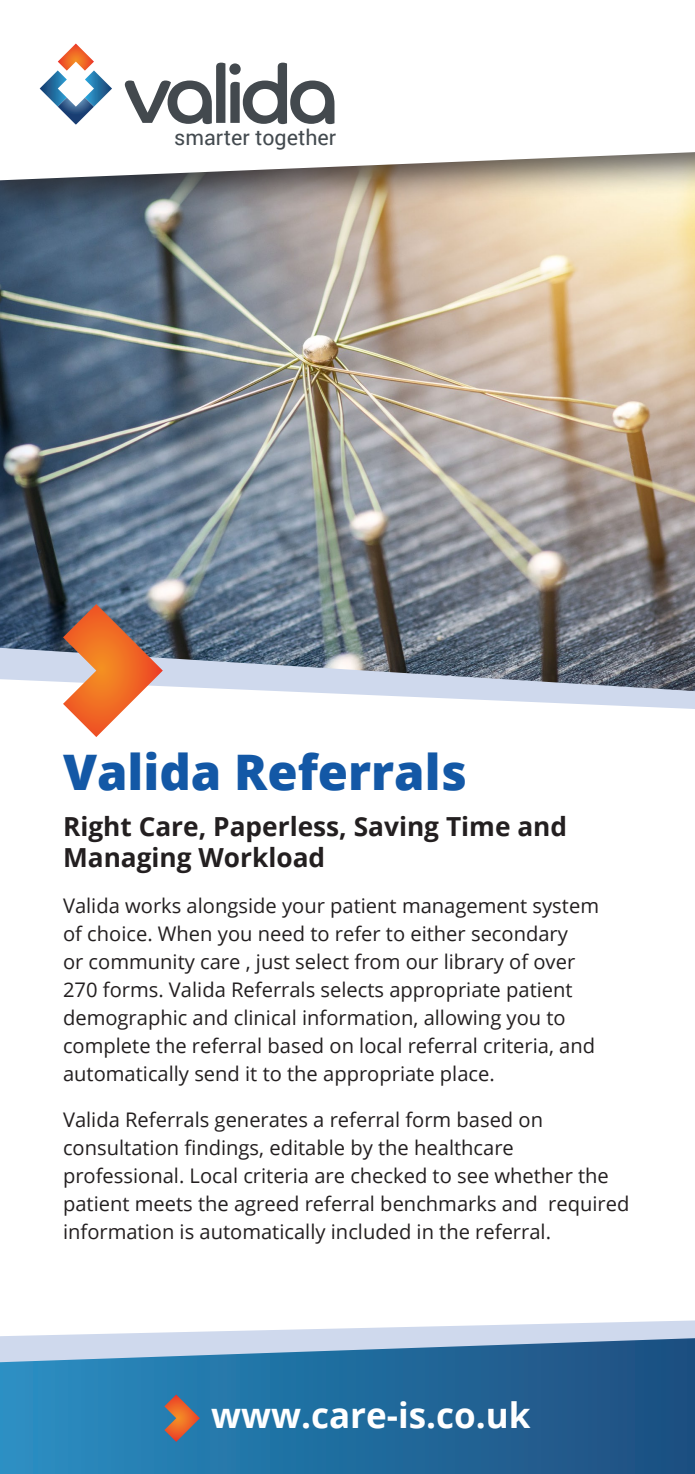
<style>
.page{position:relative;width:695px;height:1474px;background:#fff}
.page>*{position:absolute;margin:0;border:0;box-sizing:border-box;transform-origin:0 0}
.t1{font:800 49px "Open Sans";color:#1358a6}
.t2{font:700 35px "Open Sans";color:#fff}
.t3{font:700 26.25px/31.5px "Open Sans";color:#231f20}
.t4{font:21.35px "Roboto";color:#434a4f}
.t5{font:20.12px/28px "Open Sans";color:#231f20}
</style>
<div class="page">
<img style="left:0;top:234px;width:694px;height:414px">
<svg style="left:0;top:648px;width:694px;height:61px"></svg>
<div style="left:0;top:0;width:694px;height:234px;background:#231f20;opacity:.75"></div>
<svg style="left:0;top:0;width:694px;height:180px"></svg>
<svg style="left:40px;top:43px;width:72px;height:81px"></svg>
<svg style="left:125px;top:63px;width:209px;height:61px"></svg>
<svg style="left:0;top:1320px;width:694px;height:18px;fill:#cfd9ed"></svg>
<svg style="left:0;top:1338px;width:694px;height:135px;background:#3276a5"></svg>
<svg style="left:164px;top:1394px;width:36px;height:47px;background:#88706b"></svg>
<svg style="left:63px;top:604px;width:100px;height:133px"></svg>
<p class="t4" style="left:174px;top:122px;width:163px">smarter together</p>
<p class="t1" style="left:63px;top:735px;width:405px">Valida Referrals</p>
<p class="t3" style="left:63px;top:810px;width:505px">Right Care, Paperless, Saving Time and<br>Managing Workload</p>
<p class="t5" style="left:63px;top:891px;width:537px">Valida works alongside your patient management system of choice. When you need to refer to either secondary<br>or community care , just select from our library of over 270 forms. Valida Referrals selects appropriate patient demographic and clinical information, allowing you to complete the referral based on local referral criteria, and automatically send it to the appropriate place.</p>
<p class="t5" style="left:63px;top:1104px;width:567px">Valida Referrals generates a referral form based on consultation findings, editable by the healthcare professional. Local criteria are checked to see whether the patient meets the agreed referral benchmarks and required information is automatically included in the referral.</p>
<p class="t2" style="left:188px;top:1382px;width:321px">www.care-is.co.uk</p>
<p class="t2" style="left:211px;top:1390px;width:321px">www.care-is.co.uk</p>
</div>
